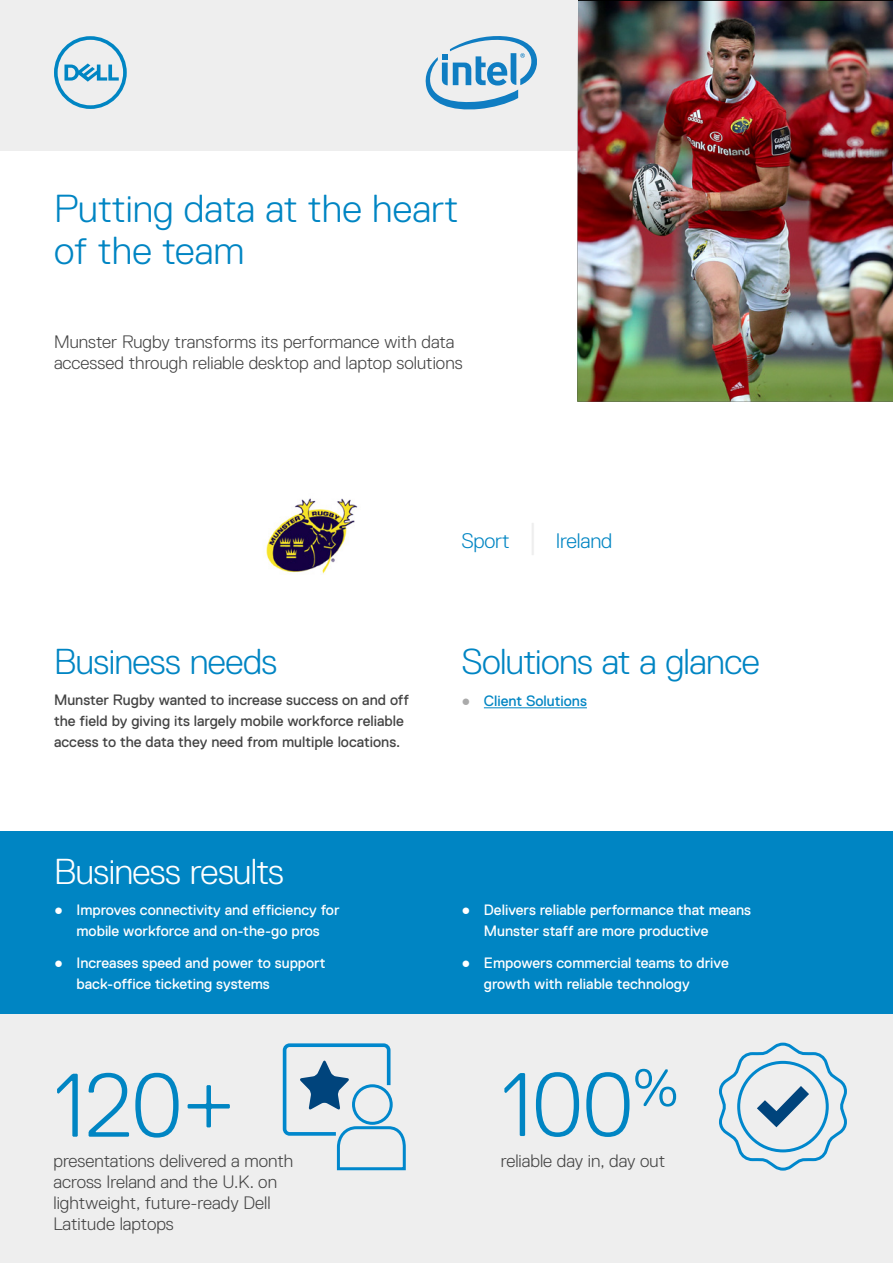
<style>
.page{position:relative;width:893px;height:1263px;background:#fff}
.page>*{position:absolute;margin:0;border:0;box-sizing:border-box;transform-origin:0 0}
.t1{font:300 90px "Dell Replica";color:#0085c3}
.t2{font:300 39px/42px "Dell Replica";color:#0085c3}
.t3{font:300 36px "Dell Replica";letter-spacing:-.02em;color:#0085c3}
.t4{font:300 36px "Dell Replica";letter-spacing:-.02em;color:#fff}
.t5{font:300 21px "Dell Replica";letter-spacing:-.01em;color:#0085c3}
.t6{font:300 18px/21px "Dell Replica";color:#444}
.t7{font:15px/21px "Dell Replica";color:#fff}
.t8{font:15px/21px "Dell Replica";color:#444}
.t9{font:15px "Dell Replica";color:#0085c3}
.s1{font-size:36px;color:#eee}
.s2{font-family:"Arial";color:#aaa}
.s3{font-family:"Arial"}
</style>
<div class="page">
<div style="left:0;top:0;width:893px;height:150px;background:#eee"></div>
<svg style="left:54px;top:36px;width:73px;height:73px"></svg>
<svg style="left:425px;top:36px;width:112px;height:74px"></svg>
<img style="left:577px;top:1px;width:316px;height:401px">
<hr style="left:484px;top:707px;width:103px;height:1px;background:#0085c3">
<div style="left:0;top:831px;width:893px;height:189px;background:#0085c3"></div>
<div style="left:434px;top:1015px;width:459px;height:248px;background:#eee"></div>
<div style="left:0;top:1015px;width:446px;height:248px;background:#eee"></div>
<img style="left:266px;top:498px;width:92px;height:76px">
<svg style="left:283px;top:1043px;width:123px;height:128px"></svg>
<svg style="left:719px;top:1042px;width:128px;height:129px"></svg>
<h2 class="t2" style="left:54px;top:188px;width:406px">Putting data at the heart of the team</h2>
<p class="t6" style="left:54px;top:331px;width:410px">Munster Rugby transforms its performance with data accessed through reliable desktop and laptop solutions</p>
<h3 class="t5" style="left:461px;top:529px;width:152px">Sport <span class="s1">|</span> Ireland</h3>
<h3 class="t3" style="left:54px;top:641px;width:225px">Business needs</h3>
<h3 class="t3" style="left:461px;top:641px;width:300px">Solutions at a glance</h3>
<p class="t8" style="left:54px;top:689px;width:357px">Munster Rugby wanted to increase success on and off</p>
<p class="t9" style="left:461px;top:692px;width:127px"><span class="s2">●</span> Client Solutions</p>
<p class="t8" style="left:54px;top:710px;width:351px">the field by giving its largely mobile workforce reliable access to the data they need from multiple locations.</p>
<h3 class="t4" style="left:54px;top:851px;width:231px">Business results</h3>
<p class="t7" style="left:54px;top:899px;width:287px;text-align:center"><span class="s3">●</span> Improves connectivity and efficiency for mobile workforce and on-the-go pros</p>
<p class="t7" style="left:76px;top:952px;width:250px;text-indent:-22px"><span class="s3">●</span> Increases speed and power to support back-office ticketing systems</p>
<h1 class="t1" style="left:53px;top:1056px;width:183px">120+</h1>
<p class="t6" style="left:53px;top:1150px;width:241px">presentations delivered a month across Ireland and the U.K. on lightweight, future-ready Dell<br>Latitude laptops</p>
<p class="t7" style="left:484px;top:899px;width:269px;text-indent:-22px"><span class="s3">●</span> Delivers reliable performance that means<br>Munster staff are more productive</p>
<p class="t7" style="left:484px;top:952px;width:246px;text-indent:-22px"><span class="s3">●</span> Empowers commercial teams to drive growth with reliable technology</p>
<h1 class="t1" style="left:501px;top:1055px;width:179px">100<sup>%</sup></h1>
<p class="t6" style="left:501px;top:1150px;width:166px">reliable day in, day out</p>
</div>
